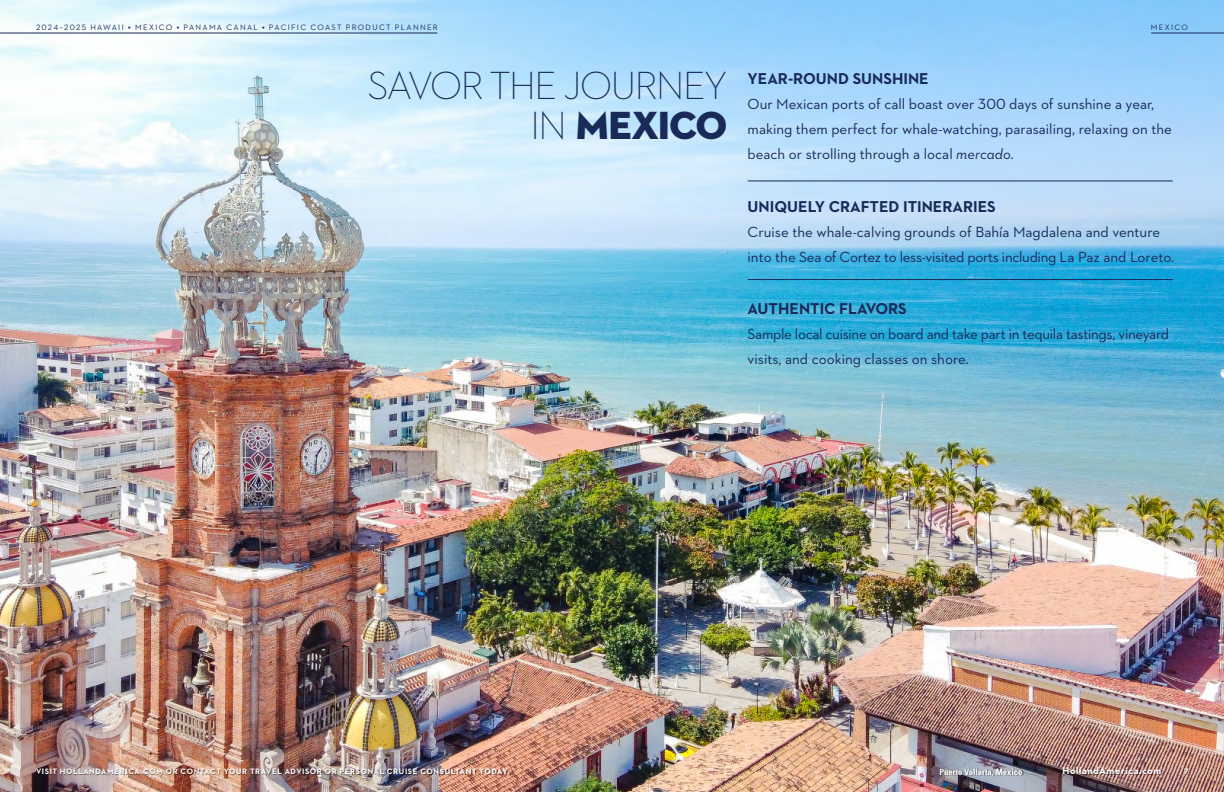
<style>
.page{position:relative;width:1224px;height:792px;background:#fff}
.page>*{position:absolute;margin:0;border:0;box-sizing:border-box;transform-origin:0 0}
.t1{font:300 40px/40px "Srppjg Neutraface 2 Display";letter-spacing:-.03em;color:#192958;text-align:right}
.t2{font:700 16px "Qbygvm Neutraface 2 Text";color:#192958}
.t3{font:15px/25px "Cyksmg Neutraface 2 Text";color:#192958}
.t4{font:15px/25px "Cyksmg Neutraface 2 Text";letter-spacing:-.02em;color:#192958}
.t5{font:700 10px "Qbygvm Neutraface 2 Text";letter-spacing:.055em;color:#fff}
.t6{font:700 condensed 8.6px "Nwykry Univers LT Std";color:#fff}
.t7{font:700 8px "Qbygvm Neutraface 2 Text";letter-spacing:.07em;color:#fff}
.t8{font:8px "Cyksmg Neutraface 2 Text";letter-spacing:.16em;color:#192958}
.s1{font-family:"Mgkhsf Neutraface 2 Display Titling"}
.s2{font-family:"Mgkhsf Neutraface 2 Display Titling";font-weight:400}
.s3{font-family:"Mcgcxr Neutraface 2 Text";font-style:italic}
</style>
<div class="page">
<img style="left:0;top:0;width:1224px;height:792px">
<div style="left:36px;top:769px;width:474px;height:6px;background:#000;opacity:.5"></div>
<hr style="left:0;top:33px;width:437px;height:1px;background:#192958">
<hr style="left:1151px;top:33px;width:73px;height:1px;background:#192958">
<div style="left:1063px;top:767px;width:127px;height:9px;background:#000;opacity:.5"></div>
<div style="left:940px;top:768px;width:83px;height:8px;background:#000;opacity:.5"></div>
<hr style="left:748px;top:181px;width:425px;height:1px;background:#192958">
<hr style="left:748px;top:279px;width:425px;height:1px;background:#192958">
<p class="t8" style="left:36px;top:22px;width:403px">2024–2025 HAWAII <span class="s1">•</span> MEXICO <span class="s1">•</span> PANAMA CANAL <span class="s1">•</span> PACIFIC COAST PRODUCT PLANNER</p>
<p class="t8" style="left:1151px;top:22px;width:39px">MEXICO</p>
<h2 class="t1" style="left:368px;top:66px;width:361px">SAVOR THE JOURNEY<br>IN <span class="s2">MEXICO</span></h2>
<h3 class="t2" style="left:748px;top:69px;width:183px">YEAR-ROUND SUNSHINE</h3>
<p class="t3" style="left:748px;top:92px;width:426px">Our Mexican ports of call boast over 300 days of sunshine a year, making them perfect for whale-watching, parasailing, relaxing on the beach or strolling through a local <span class="s3">mercado</span>.</p>
<h3 class="t2" style="left:748px;top:196px;width:250px">UNIQUELY CRAFTED ITINERARIES</h3>
<p class="t3" style="left:748px;top:219px;width:428px">Cruise the whale-calving grounds of Bahía Magdalena and venture into the Sea of Cortez to less-visited ports including La Paz and Loreto.</p>
<h3 class="t2" style="left:748px;top:299px;width:161px">AUTHENTIC FLAVORS</h3>
<p class="t4" style="left:748px;top:321px;width:423px">Sample local cuisine on board and take part in tequila tastings, vineyard visits, and cooking classes on shore.</p>
<p class="t7" style="left:36px;top:767px;width:475px">VISIT HOLLANDAMERICA.COM OR CONTACT YOUR TRAVEL ADVISOR OR PERSONAL CRUISE CONSULTANT TODAY.</p>
<p class="t6" style="left:939px;top:766px;width:85px">Puerto Vallarta, Mexico</p>
<p class="t5" style="left:1062px;top:765px;width:100px">HollandAmerica.com</p>
<p class="t7" style="left:1184px;top:767px;width:6px">7</p>
</div>
